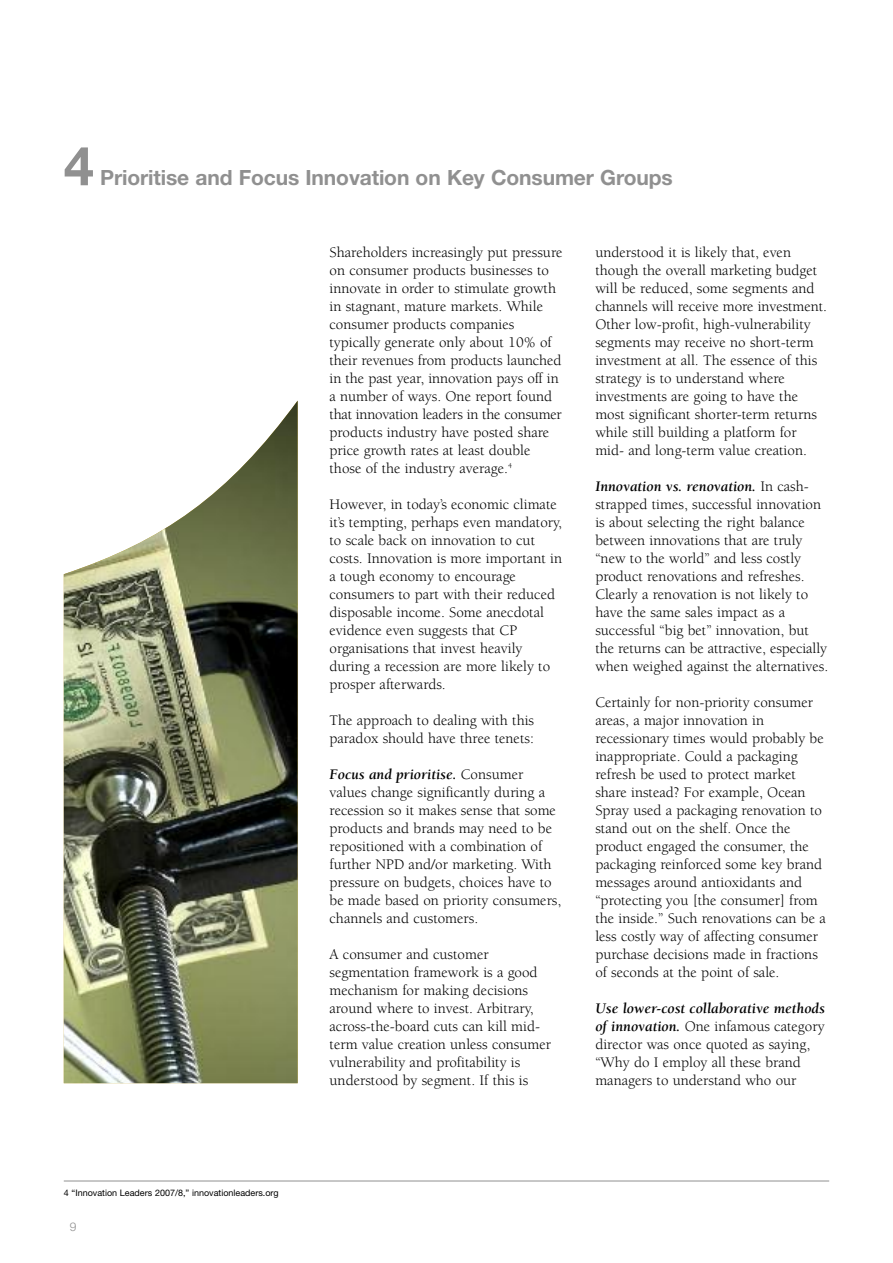
<style>
.page{position:relative;width:893px;height:1263px;background:#fff}
.page>*{position:absolute;margin:0;border:0;box-sizing:border-box;transform-origin:0 0}
.t1{font:700 54px "Helvetica Neue";color:#909090}
.t2{font:700 21px "Helvetica Neue";letter-spacing:-.005em;color:#909090}
.t3{font:15px/18px "Berkeley";color:#000}
.t4{font:300 12px "Helvetica Neue";color:#909090}
.t5{font:9px "Helvetica Neue";color:#000}
.s1{font-weight:700;font-style:italic}
</style>
<div class="page">
<hr style="left:64px;top:1180px;width:765px;height:1px;background:#909090">
<img style="left:64px;top:401px;width:234px;height:682px">
<h1 class="t1" style="left:64px;top:147px;width:32px">4</h1>
<h2 class="t2" style="left:100px;top:170px;width:574px">Prioritise and Focus Innovation on Key Consumer Groups</h2>
<p class="t3" style="left:330px;top:245px;width:234px">Shareholders increasingly put pressure on consumer products businesses to innovate in order to stimulate growth in stagnant, mature markets. While consumer products companies typically generate only about 10% of their revenues from products launched in the past year, innovation pays off in a number of ways. One report found that innovation leaders in the consumer products industry have posted share price growth rates at least double those of the industry average.<sup>4</sup></p>
<p class="t3" style="left:330px;top:497px;width:234px">However, in today’s economic climate it’s tempting, perhaps even mandatory, to scale back on innovation to cut costs. Innovation is more important in a tough economy to encourage consumers to part with their reduced disposable income. Some anecdotal evidence even suggests that CP organisations that invest heavily during a recession are more likely to prosper afterwards.</p>
<p class="t3" style="left:330px;top:713px;width:206px">The approach to dealing with this paradox should have three tenets:</p>
<p class="t3" style="left:330px;top:767px;width:233px"><span class="s1">Focus and prioritise.</span> Consumer values change significantly during a recession so it makes sense that some products and brands may need to be repositioned with a combination of further NPD and/or marketing. With pressure on budgets, choices have to be made based on priority consumers, channels and customers.</p>
<p class="t3" style="left:330px;top:947px;width:223px">A consumer and customer segmentation framework is a good mechanism for making decisions around where to invest. Arbitrary, across-the-board cuts can kill mid&shy;term value creation unless consumer vulnerability and profitability is understood by segment. If this is</p>
<p class="t3" style="left:595px;top:245px;width:233px">understood it is likely that, even though the overall marketing budget will be reduced, some segments and channels will receive more investment.<br>Other low-profit, high-vulnerability segments may receive no short-term investment at all. The essence of this strategy is to understand where investments are going to have the most significant shorter-term returns while still building a platform for mid- and long-term value creation.</p>
<p class="t3" style="left:595px;top:479px;width:234px"><span class="s1">Innovation vs. renovation.</span> In cash&shy;strapped times, successful innovation is about selecting the right balance between innovations that are truly “new to the world” and less costly product renovations and refreshes.<br>Clearly a renovation is not likely to have the same sales impact as a successful “big bet” innovation, but the returns can be attractive, especially when weighed against the alternatives.</p>
<p class="t3" style="left:595px;top:695px;width:232px">Certainly for non-priority consumer areas, a major innovation in recessionary times would probably be inappropriate. Could a packaging refresh be used to protect market share instead? For example, Ocean Spray used a packaging renovation to stand out on the shelf. Once the product engaged the consumer, the packaging reinforced some key brand messages around antioxidants and “protecting you [the consumer] from the inside.” Such renovations can be a less costly way of affecting consumer purchase decisions made in fractions of seconds at the point of sale.</p>
<p class="t3" style="left:595px;top:1001px;width:231px"><span class="s1">Use lower-cost collaborative methods of innovation.</span> One infamous category director was once quoted as saying, “Why do I employ all these brand managers to understand who our</p>
<p class="t5" style="left:64px;top:1189px;width:216px">4 “Innovation Leaders 2007/8,” innovationleaders.org</p>
<p class="t4" style="left:70px;top:1222px;width:8px">9</p>
</div>
